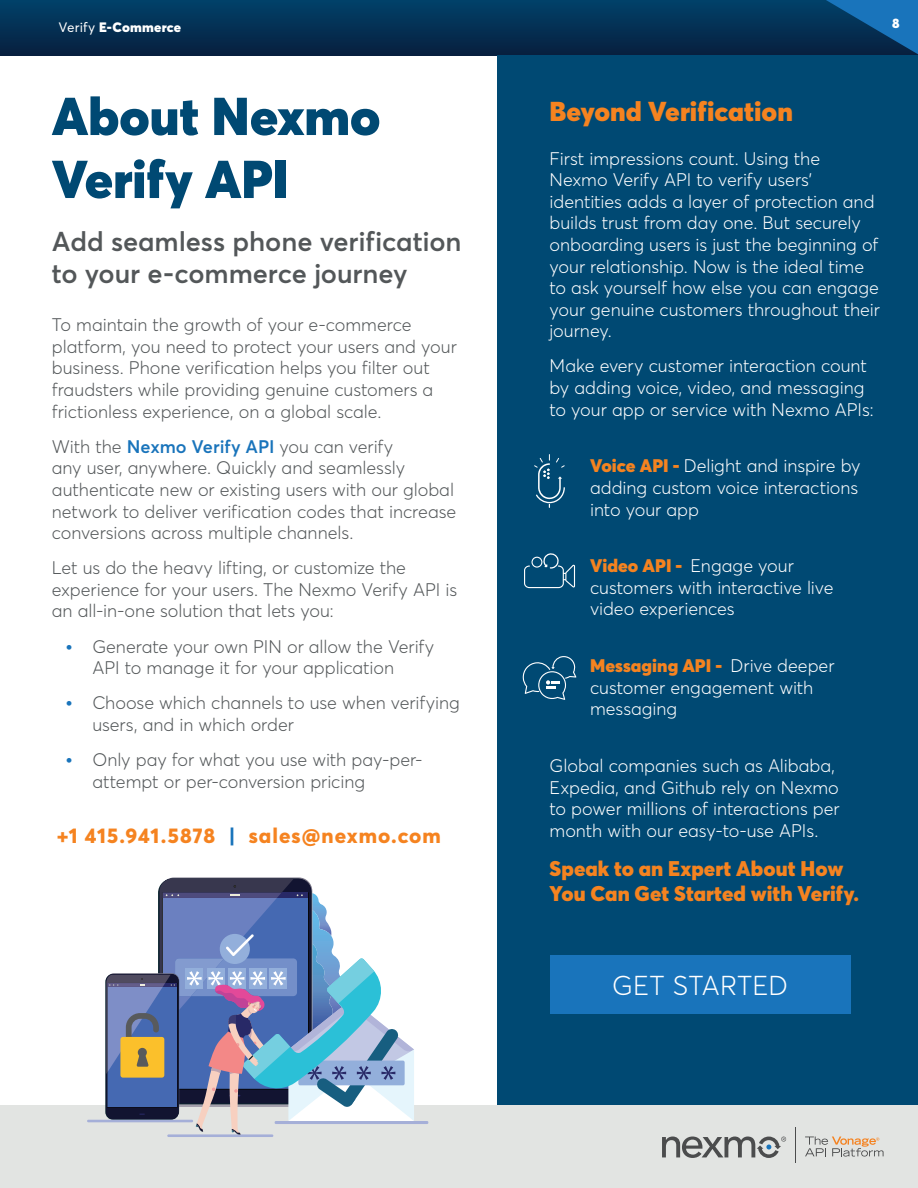
<style>
.page{position:relative;width:918px;height:1188px;background:#fff}
.page>*{position:absolute;margin:0;border:0;box-sizing:border-box;transform-origin:0 0}
.t1{font:900 52.5px/63px "Averta";letter-spacing:-.005em;color:#004973}
.t2{font:600 27px/32.4px "Averta";letter-spacing:-.005em;color:#535759}
.t3{font:900 27px "Averta";color:#f58320}
.t4{font:300 27px "Averta";letter-spacing:.01em;color:#fff}
.t5{font:900 21px/25.2px "Averta";color:#f58320}
.t6{font:800 21px "Averta";letter-spacing:.05em;color:#f58320}
.t7{font:300 18px/21.6px "Averta";letter-spacing:-.005em;color:#535759}
.t8{font:300 18px/21.6px "Averta";color:#fff}
.t9{font:900 13.5px "Averta";letter-spacing:.015em;color:#fff}
.s1{font-weight:400}
.s2{font-weight:600;color:#1974bb}
.s3{font-weight:900;color:#1974bb}
.s4{color:#1974bb}
.s5{font-weight:900;color:#f58320}
</style>
<div class="page">
<div style="left:0;top:0;width:918px;height:56px;background:linear-gradient(to bottom,#014169,#071f3f)"></div>
<div style="left:0;top:1105px;width:918px;height:83px;background:#e2e4e2"></div>
<svg style="left:662px;top:1137px;width:124px;height:21px"></svg>
<svg style="left:805px;top:1137px;width:79px;height:20px"></svg>
<hr style="left:795px;top:1127px;width:1px;height:35px;background:#4b4c4d">
<svg style="left:821px;top:0;width:97px;height:56px"></svg>
<div style="left:498px;top:56px;width:420px;height:1049px;background:#004973"></div>
<div style="left:550px;top:955px;width:300px;height:59px;background:#1974bb"></div>
<svg style="left:534px;top:454px;width:31px;height:54px"></svg>
<svg style="left:522px;top:656px;width:54px;height:44px"></svg>
<svg style="left:524px;top:553px;width:51px;height:35px"></svg>
<hr style="left:167px;top:1134px;width:106px;height:3px;background:#a5afd8">
<hr style="left:275px;top:1121px;width:153px;height:3px;background:#a5afd8">
<hr style="left:87px;top:1120px;width:106px;height:2px;background:#a5afd8">
<svg style="left:106px;top:879px;width:308px;height:256px"></svg>
<p class="t9" style="left:59px;top:19px;width:124px"><span class="s1">Verify</span> E-Commerce</p>
<p class="t9" style="left:892px;top:15px;width:9px">8</p>
<h1 class="t1" style="left:52px;top:84px;width:330px">About Nexmo<br>Verify API</h1>
<h2 class="t2" style="left:52px;top:225px;width:411px">Add seamless phone verification to your e-commerce journey</h2>
<p class="t7" style="left:52px;top:314px;width:407px">To maintain the growth of your e-commerce platform, you need to protect your users and your business. Phone verification helps you filter out fraudsters while providing genuine customers a frictionless experience, on a global scale.</p>
<p class="t7" style="left:52px;top:436px;width:406px">With the <span class="s2">Nexmo Verify API</span> you can verify<br>any user, anywhere. Quickly and seamlessly authenticate new or existing users with our global network to deliver verification codes that increase conversions across multiple channels.</p>
<p class="t7" style="left:52px;top:557px;width:407px">Let us do the heavy lifting, or customize the experience for your users. The Nexmo Verify API is an all-in-one solution that lets you:</p>
<p class="t7" style="left:92px;top:635px;width:344px;text-indent:-27px"><span class="s3">•</span> Generate your own PIN or allow the Verify<br>API to manage it for your application</p>
<p class="t7" style="left:92px;top:692px;width:369px;text-indent:-27px"><span class="s3">•</span> Choose which channels to use when verifying users, and in which order</p>
<p class="t7" style="left:92px;top:749px;width:332px;text-indent:-27px"><span class="s3">•</span> Only pay for what you use with pay-per&shy;attempt or per-conversion pricing</p>
<p class="t6" style="left:57px;top:822px;width:386px">+1 415.941.5878 <span class="s4">|</span> sales@nexmo.com</p>
<h2 class="t3" style="left:550px;top:94px;width:245px">Beyond Verification</h2>
<p class="t8" style="left:550px;top:147px;width:332px">First impressions count. Using the Nexmo Verify API to verify users’ identities adds a layer of protection and builds trust from day one. But securely onboarding users is just the beginning of your relationship. Now is the ideal time to ask yourself how else you can engage your genuine customers throughout their journey.</p>
<p class="t8" style="left:550px;top:355px;width:326px">Make every customer interaction count by adding voice, video, and messaging to your app or service with Nexmo APIs:</p>
<p class="t8" style="left:590px;top:455px;width:272px;text-align:justify"><span class="s5">Voice API -</span> Delight and inspire by adding custom voice interactions into your app</p>
<p class="t8" style="left:590px;top:555px;width:245px"><span class="s5">Video API -</span> Engage your customers with interactive live video experiences</p>
<p class="t8" style="left:590px;top:655px;width:246px"><span class="s5">Messaging API -</span> Drive deeper customer engagement with messaging</p>
<p class="t8" style="left:550px;top:755px;width:292px">Global companies such as Alibaba, Expedia, and Github rely on Nexmo to power millions of interactions per month with our easy-to-use APIs.</p>
<p class="t5" style="left:550px;top:855px;width:311px">Speak to an Expert About How<br>You Can Get Started with Verify.</p>
<h2 class="t4" style="left:612px;top:969px;width:177px">GET STARTED</h2>
</div>
